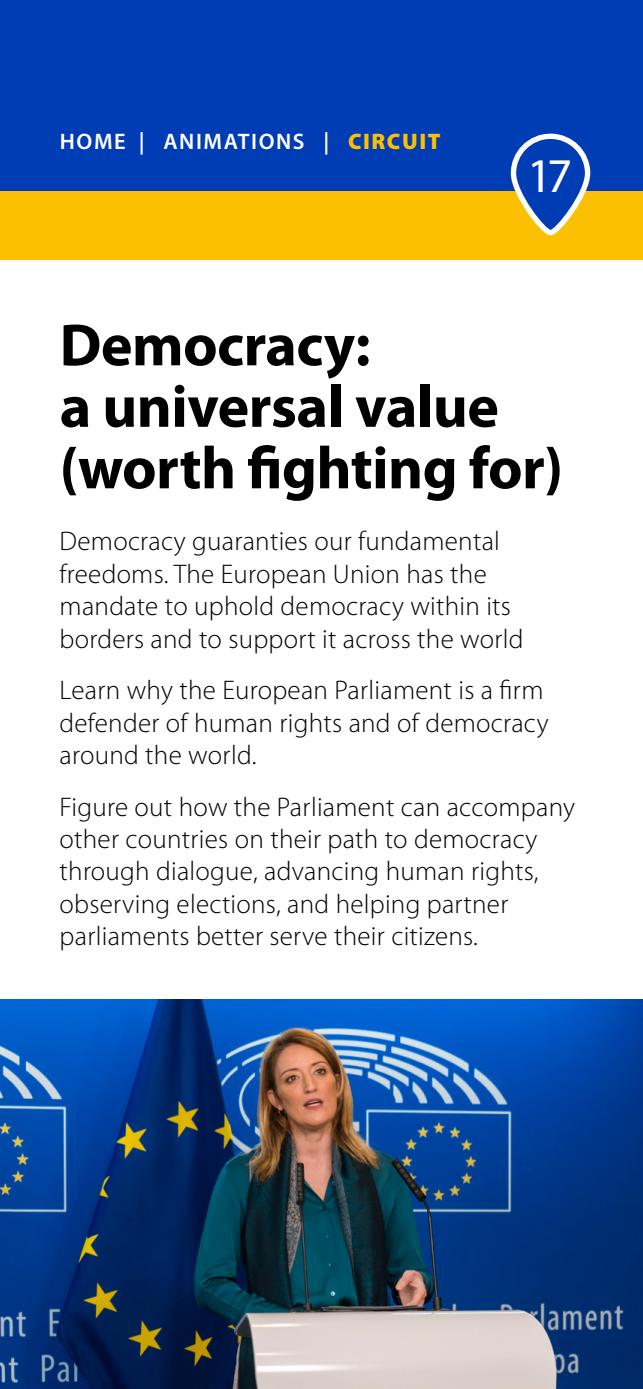
<style>
.page{position:relative;width:643px;height:1389px;background:#fff}
.page>*{position:absolute;margin:0;border:0;box-sizing:border-box;transform-origin:0 0}
.t1{font:700 60px/61.5px "Myriad Pro";letter-spacing:-.01em;color:#000}
.t2{font:48.6px "Myriad Pro";color:#fff}
.t3{font:300 27px/32.4px "Myriad Pro";letter-spacing:.01em;color:#000}
.t4{font:600 22.5px "Myriad Pro";letter-spacing:.07em;color:#fff}
.s1{font-weight:900;color:#fcc002}
</style>
<div class="page">
<div style="left:0;top:0;width:642px;height:215px;background:#003cb4"></div>
<div style="left:0;top:191px;width:642px;height:68px;background:#fcc002"></div>
<svg style="left:513px;top:136px;width:74px;height:97px"></svg>
<div style="left:510px;top:134px;width:79px;height:101px;border:5px solid #fff;border-radius:37px"></div>
<img style="left:0;top:1000px;width:642px;height:389px">
<p class="t4" style="left:60px;top:129px;width:382px">HOME | ANIMATIONS | <span class="s1">CIRCUIT</span></p>
<h2 class="t2" style="left:526px;top:149px;width:47px">17</h2>
<h1 class="t1" style="left:60px;top:315px;width:504px">Democracy:<br>a universal value (worth fighting for)</h1>
<p class="t3" style="left:60px;top:526px;width:465px">Democracy guaranties our fundamental freedoms. The European Union has the mandate to uphold democracy within its borders and to support it across the world</p>
<p class="t3" style="left:60px;top:674px;width:490px">Learn why the European Parliament is a firm defender of human rights and of democracy around the world.</p>
<p class="t3" style="left:60px;top:791px;width:516px">Figure out how the Parliament can accompany other countries on their path to democracy through dialogue, advancing human rights, observing elections, and helping partner parliaments better serve their citizens.</p>
</div>
